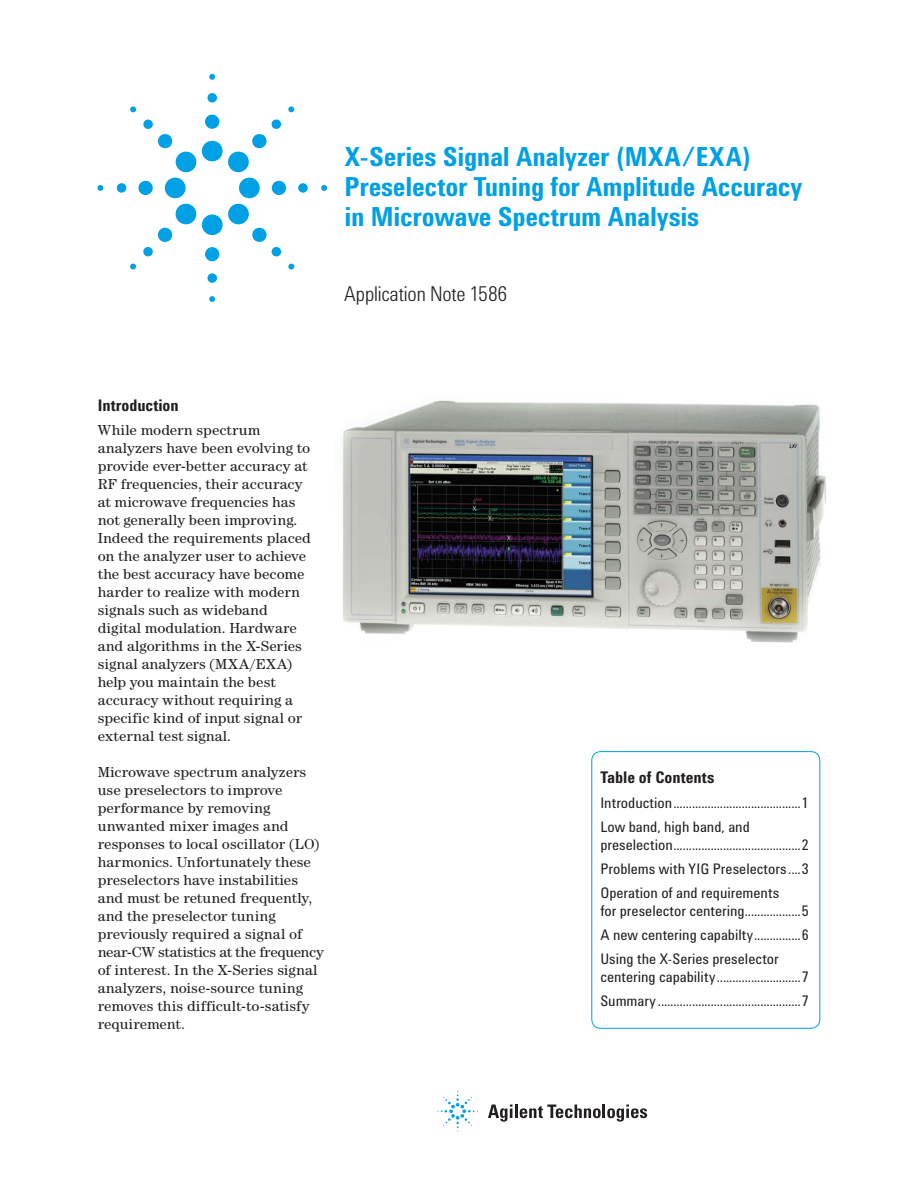
<style>
.page{position:relative;width:918px;height:1188px;background:#fff}
.page>*{position:absolute;margin:0;border:0;box-sizing:border-box;transform-origin:0 0}
.t1{font:700 27px/30px "Agilent Condensed CFF";letter-spacing:-.01em;color:#00a0e4}
.t2{font:300 21px "Agilent Condensed CFF";letter-spacing:-.01em;color:#231f20}
.t3{font:700 16.5px "Agilent Condensed CFF";letter-spacing:-.005em;color:#231f20}
.t4{font:15px/18px "Aglt Cent ITCCFF";color:#231f20}
.t5{font:15px/24px "Agilent Condensed CFF";color:#231f20}
</style>
<div class="page">
<div style="left:202px;top:141px;width:21px;height:20px;background:#00a0e4;border-radius:50%"></div>
<div style="left:205px;top:115px;width:14px;height:14px;background:#00a0e4;border-radius:50%"></div>
<svg style="left:207px;top:93px;width:10px;height:10px"></svg>
<svg style="left:209px;top:74px;width:6px;height:6px"></svg>
<div style="left:239px;top:178px;width:21px;height:20px;background:#00a0e4;border-radius:50%"></div>
<div style="left:272px;top:181px;width:14px;height:14px;background:#00a0e4;border-radius:50%"></div>
<div style="left:298px;top:183px;width:10px;height:10px;background:#00a0e4;border-radius:50%"></div>
<svg style="left:321px;top:185px;width:6px;height:6px"></svg>
<div style="left:202px;top:215px;width:21px;height:20px;background:#00a0e4;border-radius:50%"></div>
<div style="left:205px;top:247px;width:14px;height:14px;background:#00a0e4;border-radius:50%"></div>
<div style="left:207px;top:273px;width:10px;height:10px;background:#00a0e4;border-radius:50%"></div>
<svg style="left:209px;top:296px;width:6px;height:6px"></svg>
<div style="left:165px;top:178px;width:21px;height:20px;background:#00a0e4;border-radius:50%"></div>
<div style="left:138px;top:181px;width:15px;height:14px;background:#00a0e4;border-radius:50%"></div>
<div style="left:117px;top:183px;width:9px;height:10px;background:#00a0e4;border-radius:50%"></div>
<svg style="left:97px;top:185px;width:6px;height:6px"></svg>
<svg style="left:228px;top:119px;width:54px;height:54px"></svg>
<svg style="left:288px;top:106px;width:7px;height:7px"></svg>
<svg style="left:228px;top:203px;width:54px;height:54px"></svg>
<svg style="left:288px;top:263px;width:7px;height:7px"></svg>
<svg style="left:143px;top:203px;width:54px;height:54px"></svg>
<svg style="left:130px;top:263px;width:6px;height:7px"></svg>
<svg style="left:143px;top:119px;width:54px;height:54px"></svg>
<svg style="left:130px;top:106px;width:6px;height:7px"></svg>
<div style="left:591px;top:751px;width:229px;height:278px;border:1px solid #00a0e4;border-radius:9px"></div>
<img style="left:343px;top:400px;width:484px;height:243px">
<svg style="left:488px;top:1105px;width:159px;height:17px"></svg>
<svg style="left:437px;top:1091px;width:41px;height:40px"></svg>
<h1 class="t1" style="left:345px;top:145px;width:459px">X-Series Signal Analyzer (MXA/EXA)<br>Preselector Tuning for Amplitude Accuracy in Microwave Spectrum Analysis</h1>
<h2 class="t2" style="left:345px;top:286px;width:164px">Application Note 1586</h2>
<p class="t3" style="left:98px;top:399px;width:82px">Introduction</p>
<p class="t4" style="left:98px;top:422px;width:215px">While modern spectrum analyzers have been evolving to provide ever-better accuracy at<br>RF frequencies, their accuracy at microwave frequencies has not generally been improving.<br>Indeed the requirements placed on the analyzer user to achieve the best accuracy have become harder to realize with modern signals such as wideband digital modulation. Hardware and algorithms in the X-Series signal analyzers (MXA/EXA) help you maintain the best accuracy without requiring a specific kind of input signal or external test signal.</p>
<p class="t4" style="left:98px;top:764px;width:228px">Microwave spectrum analyzers use preselectors to improve performance by removing unwanted mixer images and responses to local oscillator (LO) harmonics. Unfortunately these preselectors have instabilities and must be retuned frequently, and the preselector tuning previously required a signal of near-CW statistics at the frequency of interest. In the X-Series signal analyzers, noise-source tuning removes this difficult-to-satisfy requirement.</p>
<p class="t3" style="left:600px;top:771px;width:115px">Table of Contents</p>
<p class="t5" style="left:600px;top:792px;width:210px">Introduction .........................................1<br>Low band, high band, and</p>
<p class="t5" style="left:600px;top:834px;width:210px;text-align:justify">preselection .........................................2<br>Problems with YIG Preselectors ....3<br>Operation of and requirements</p>
<p class="t5" style="left:600px;top:900px;width:210px;text-align:justify">for preselector centering ..................5<br>A new centering capabilty ...............6<br>Using the X-Series preselector</p>
<p class="t5" style="left:600px;top:966px;width:210px">centering capability ...........................7<br>Summary ..............................................7</p>
</div>
